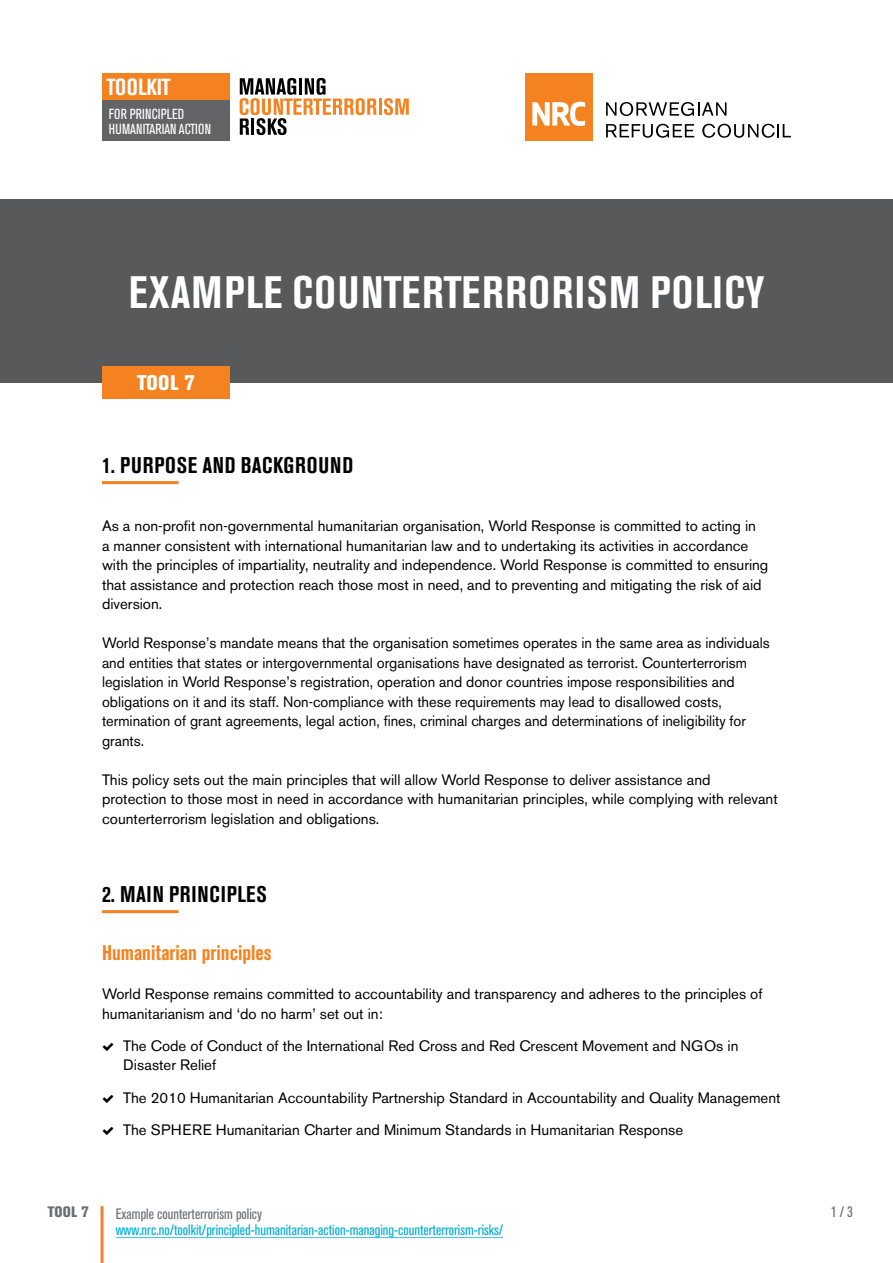
<style>
.page{position:relative;width:893px;height:1263px;background:#fff}
.page>*{position:absolute;margin:0;border:0;box-sizing:border-box;transform-origin:0 0}
.t1{font:700 condensed 45px "Akzidenz Grotesk BE";letter-spacing:.035em;color:#fff}
.t2{font:700 condensed 23.1px "Akzidenz Grotesk BE";letter-spacing:-.015em;color:#fff}
.t3{font:700 condensed 22.5px "Akzidenz Grotesk BE";letter-spacing:.035em;color:#000}
.t4{font:700 condensed 21px "Akzidenz Grotesk BE";color:#f58220}
.t5{font:800 condensed 21px "Akzidenz Grotesk BE";color:#fff}
.t6{font:15px/19.5px "Akzidenz Grotesk BE";color:#000}
.t7{font:condensed 15px "Akzidenz Grotesk BE";color:#00aed6}
.t8{font:condensed 15px "Akzidenz Grotesk BE";color:#6d6e71}
.t9{font:800 condensed 15px "Akzidenz Grotesk BE";color:#6d6e71}
.t10{font:condensed 14.4px/14.2px "Akzidenz Grotesk BE";color:#fff}
</style>
<div class="page">
<hr style="left:102px;top:481px;width:77px;height:3px;background:#f58220">
<hr style="left:102px;top:910px;width:77px;height:3px;background:#f58220">
<div style="left:0;top:200px;width:893px;height:183px;background:#58595b"></div>
<div style="left:102px;top:366px;width:128px;height:32px;background:#f58220"></div>
<hr style="left:101px;top:1206px;width:3px;height:57px;background:#f58220">
<div style="left:525px;top:73px;width:67px;height:68px;background:#f58220"></div>
<svg style="left:532px;top:102px;width:53px;height:24px"></svg>
<svg style="left:606px;top:102px;width:120px;height:14px"></svg>
<svg style="left:606px;top:124px;width:88px;height:14px"></svg>
<svg style="left:702px;top:124px;width:89px;height:14px"></svg>
<div style="left:102px;top:73px;width:127px;height:27px;background:#f58220"></div>
<div style="left:102px;top:100px;width:127px;height:41px;background:#636466"></div>
<hr style="left:379px;top:98px;width:3px;height:17px;background:#f58220">
<svg style="left:384px;top:98px;width:25px;height:17px"></svg>
<svg style="left:240px;top:78px;width:137px;height:57px"></svg>
<hr style="left:116px;top:1237px;width:387px;height:1px;background:#00aed6">
<h2 class="t2" style="left:107px;top:73px;width:66px">TOOLKIT</h2>
<p class="t10" style="left:109px;top:108px;width:104px">FOR PRINCIPLED<br>HUMANITARIAN ACTION</p>
<h1 class="t1" style="left:129px;top:267px;width:637px">EXAMPLE COUNTERTERRORISM POLICY</h1>
<h3 class="t5" style="left:137px;top:370px;width:60px">TOOL 7</h3>
<h3 class="t3" style="left:102px;top:452px;width:253px">1. PURPOSE AND BACKGROUND</h3>
<p class="t6" style="left:102px;top:516px;width:668px">As a non-profit non-governmental humanitarian organisation, World Response is committed to acting in<br>a manner consistent with international humanitarian law and to undertaking its activities in accordance with the principles of impartiality, neutrality and independence. World Response is committed to ensuring that assistance and protection reach those most in need, and to preventing and mitigating the risk of aid diversion.</p>
<p class="t6" style="left:102px;top:633px;width:669px">World Response’s mandate means that the organisation sometimes operates in the same area as individuals and entities that states or intergovernmental organisations have designated as terrorist. Counterterrorism legislation in World Response’s registration, operation and donor countries impose responsibilities and obligations on it and its staff. Non-compliance with these requirements may lead to disallowed costs, termination of grant agreements, legal action, fines, criminal charges and determinations of ineligibility for grants.</p>
<p class="t6" style="left:102px;top:770px;width:677px">This policy sets out the main principles that will allow World Response to deliver assistance and protection to those most in need in accordance with humanitarian principles, while complying with relevant counterterrorism legislation and obligations.</p>
<h3 class="t3" style="left:102px;top:881px;width:166px">2. MAIN PRINCIPLES</h3>
<h3 class="t4" style="left:102px;top:941px;width:171px">Humanitarian principles</h3>
<p class="t6" style="left:102px;top:984px;width:662px">World Response remains committed to accountability and transparency and adheres to the principles of humanitarianism and ‘do no harm’ set out in:</p>
<p class="t6" style="left:123px;top:1036px;width:617px">The Code of Conduct of the International Red Cross and Red Crescent Movement and NGOs in<br>Disaster Relief</p>
<p class="t6" style="left:123px;top:1081px;width:659px;line-height:32.2px">The 2010 Humanitarian Accountability Partnership Standard in Accountability and Quality Management<br>The SPHERE Humanitarian Charter and Minimum Standards in Humanitarian Response</p>
<p class="t9" style="left:47px;top:1203px;width:43px">TOOL 7</p>
<p class="t8" style="left:831px;top:1204px;width:23px">1 / 3</p>
<p class="t8" style="left:116px;top:1205px;width:148px">Example counterterrorism policy</p>
<p class="t7" style="left:116px;top:1221px;width:389px">www.nrc.no/toolkit/principled-humanitarian-action-managing-counterterrorism-risks/</p>
</div>
